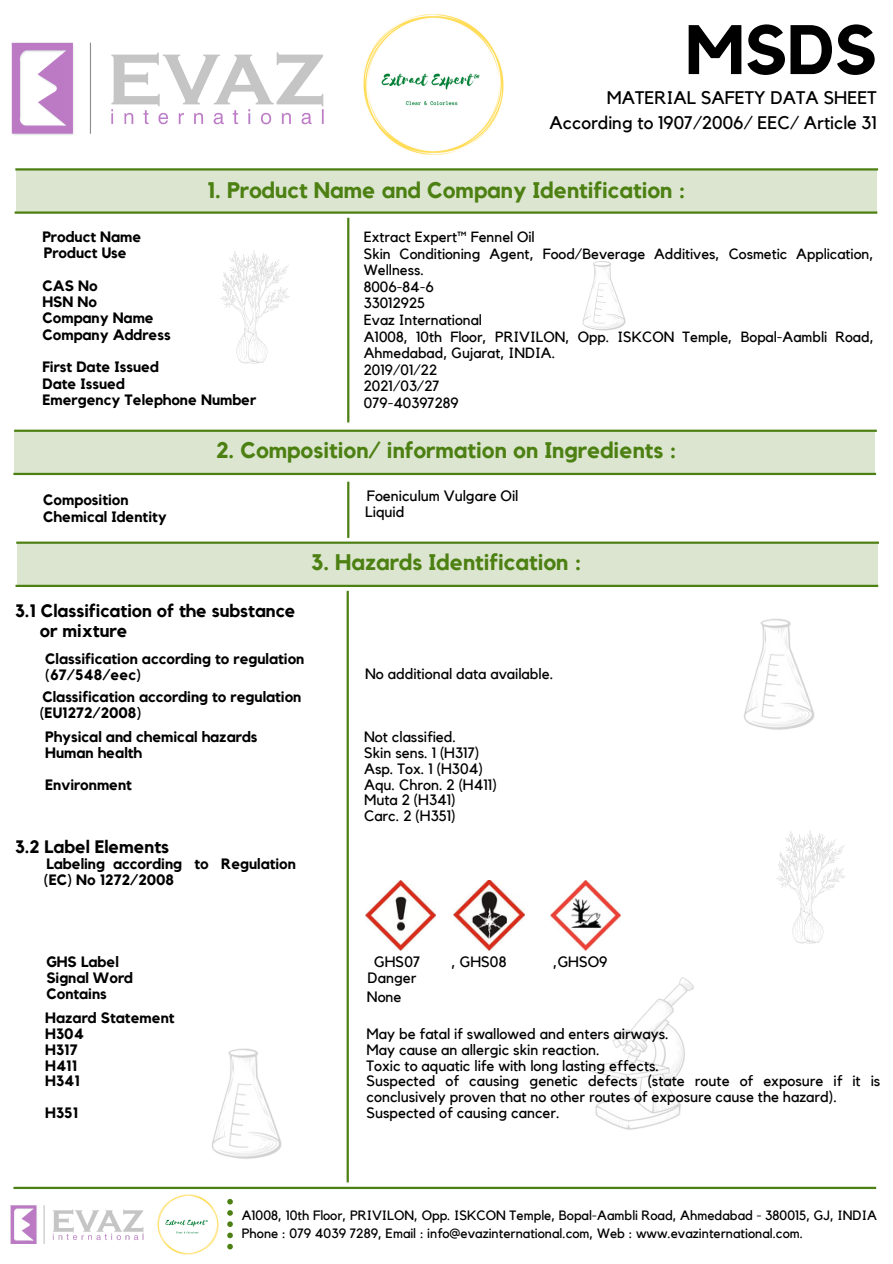
<style>
.page{position:relative;width:893px;height:1264px;background:#fff}
.page>*{position:absolute;margin:0;border:0;box-sizing:border-box;transform-origin:0 0}
.t1{font:700 69px "Kollektif";color:#000}
.t2{font:700 22.5px "Kollektif";color:#4d8012}
.t3{font:18.15px "Kollektif";color:#000}
.t4{font:700 18px "Kollektif";color:#000}
.t5{font:15px/15.8px "Kollektif";color:#000}
.t6{font:700 15px "Kollektif";color:#000}
.t7{font:14.7px/16.6px "Kollektif";color:#000}
.t8{font:13.5px "Kollektif";color:#000}
</style>
<div class="page">
<img style="left:365px;top:880px;width:70px;height:70px">
<img style="left:453px;top:880px;width:71px;height:70px">
<img style="left:363px;top:14px;width:141px;height:141px">
<img style="left:11px;top:42px;width:313px;height:93px">
<hr style="left:347px;top:218px;width:2px;height:204px;background:#4d8012">
<hr style="left:347px;top:481px;width:2px;height:57px;background:#4d8012">
<hr style="left:346px;top:591px;width:3px;height:591px;background:#4d8012">
<hr style="left:15px;top:168px;width:862px;height:2px;background:#4d8012">
<div style="left:16px;top:170px;width:860px;height:43px;background:#dbe5cf"></div>
<hr style="left:15px;top:211px;width:862px;height:3px;background:#4d8012">
<hr style="left:14px;top:429px;width:862px;height:3px;background:#4d8012">
<div style="left:15px;top:432px;width:859px;height:42px;background:#dbe5cf"></div>
<hr style="left:13px;top:473px;width:863px;height:2px;background:#4d8012">
<hr style="left:16px;top:541px;width:862px;height:3px;background:#4d8012">
<div style="left:17px;top:544px;width:860px;height:42px;background:#dbe5cf"></div>
<hr style="left:16px;top:584px;width:862px;height:3px;background:#4d8012">
<img style="left:10px;top:1205px;width:134px;height:37px">
<svg style="left:227px;top:1199px;width:6px;height:50px"></svg>
<img style="left:157px;top:1194px;width:62px;height:60px">
<hr style="left:13px;top:1186px;width:863px;height:2px;background:#4d8012">
<img style="left:211px;top:1048px;width:71px;height:111px">
<img style="left:584px;top:950px;width:110px;height:180px">
<img style="left:744px;top:619px;width:71px;height:111px">
<img style="left:582px;top:261px;width:44px;height:70px">
<img style="left:550px;top:880px;width:70px;height:70px">
<img style="left:220px;top:251px;width:69px;height:112px">
<img style="left:776px;top:830px;width:69px;height:113px">
<p class="t1" style="left:685px;top:18px;width:193px">MSDS</p>
<p class="t3" style="left:606px;top:90px;width:272px">MATERIAL SAFETY DATA SHEET</p>
<p class="t3" style="left:549px;top:114px;width:329px">According to 1907/2006/ EEC/ Article 31</p>
<p class="t2" style="left:207px;top:180px;width:480px">1. Product Name and Company Identification :</p>
<p class="t6" style="left:42px;top:230px;width:100px">Product Name</p>
<p class="t6" style="left:44px;top:246px;width:84px">Product Use</p>
<p class="t6" style="left:42px;top:279px;width:57px">CAS No</p>
<p class="t6" style="left:42px;top:295px;width:56px">HSN No</p>
<p class="t6" style="left:42px;top:311px;width:113px">Company Name</p>
<p class="t6" style="left:42px;top:327px;width:130px">Company Address</p>
<p class="t6" style="left:42px;top:360px;width:118px">First Date Issued</p>
<p class="t6" style="left:42px;top:376px;width:84px">Date Issued</p>
<p class="t6" style="left:42px;top:393px;width:215px">Emergency Telephone Number</p>
<p class="t2" style="left:216px;top:439px;width:462px">2. Composition/ information on Ingredients :</p>
<p class="t5" style="left:367px;top:488px;width:153px">Foeniculum Vulgare Oil</p>
<p class="t5" style="left:365px;top:505px;width:41px">Liquid</p>
<p class="t2" style="left:311px;top:551px;width:272px">3. Hazards Identification :</p>
<p class="t4" style="left:15px;top:602px;width:282px">3.1 Classification of the substance</p>
<p class="t4" style="left:40px;top:622px;width:89px">or mixture</p>
<p class="t7" style="left:364px;top:229px;width:172px">Extract Expert™ Fennel Oil</p>
<p class="t7" style="left:364px;top:246px;width:511px">Skin Conditioning Agent, Food/Beverage Additives, Cosmetic Application,<br>Wellness.</p>
<p class="t7" style="left:364px;top:279px;width:71px">8006-84-6</p>
<p class="t7" style="left:364px;top:295px;width:63px">33012925</p>
<p class="t7" style="left:364px;top:312px;width:120px">Evaz International</p>
<p class="t7" style="left:364px;top:329px;width:511px">A1008, 10th Floor, PRIVILON, Opp. ISKCON Temple, Bopal-Aambli Road,<br>Ahmedabad, Gujarat, INDIA.</p>
<p class="t7" style="left:364px;top:362px;width:75px">2019/01/22</p>
<p class="t7" style="left:364px;top:378px;width:77px">2021/03/27</p>
<p class="t7" style="left:364px;top:395px;width:96px">079-40397289</p>
<p class="t6" style="left:43px;top:493px;width:87px">Composition</p>
<p class="t6" style="left:43px;top:510px;width:125px">Chemical Identity</p>
<p class="t6" style="left:45px;top:652px;width:260px">Classification according to regulation</p>
<p class="t6" style="left:45px;top:668px;width:97px">(67/548/eec)</p>
<p class="t5" style="left:365px;top:666px;width:190px">No additional data available.</p>
<p class="t6" style="left:42px;top:690px;width:260px">Classification according to regulation</p>
<p class="t6" style="left:40px;top:706px;width:103px">(EU1272/2008)</p>
<p class="t6" style="left:45px;top:730px;width:214px">Physical and chemical hazards</p>
<p class="t6" style="left:45px;top:746px;width:98px">Human health</p>
<p class="t6" style="left:45px;top:777px;width:88px">Environment</p>
<p class="t4" style="left:15px;top:838px;width:156px">3.2 Label Elements</p>
<p class="t6" style="left:46px;top:856px;width:251px">Labeling according to Regulation</p>
<p class="t6" style="left:44px;top:873px;width:132px">(EC) No 1272/2008</p>
<p class="t5" style="left:364px;top:730px;width:93px">Not classified.</p>
<p class="t5" style="left:364px;top:745px;width:117px">Skin sens. 1 (H317)</p>
<p class="t5" style="left:364px;top:761px;width:120px">Asp. Tox. 1 (H304)</p>
<p class="t5" style="left:364px;top:777px;width:134px">Aqu. Chron. 2 (H411)</p>
<p class="t5" style="left:364px;top:792px;width:93px">Muta 2 (H341)</p>
<p class="t5" style="left:364px;top:808px;width:93px">Carc. 2 (H351)</p>
<p class="t6" style="left:46px;top:954px;width:74px">GHS Label</p>
<p class="t5" style="left:374px;top:954px;width:48px">GHS07</p>
<p class="t5" style="left:451px;top:954px;width:56px">, GHS08</p>
<p class="t5" style="left:553px;top:954px;width:56px">,GHSO9</p>
<p class="t6" style="left:46px;top:970px;width:88px">Signal Word</p>
<p class="t5" style="left:367px;top:970px;width:50px">Danger</p>
<p class="t6" style="left:46px;top:987px;width:62px">Contains</p>
<p class="t5" style="left:367px;top:989px;width:36px">None</p>
<p class="t6" style="left:45px;top:1011px;width:131px">Hazard Statement</p>
<p class="t6" style="left:45px;top:1026px;width:40px">H304</p>
<p class="t6" style="left:45px;top:1042px;width:34px">H317</p>
<p class="t6" style="left:45px;top:1058px;width:34px">H411</p>
<p class="t6" style="left:45px;top:1074px;width:36px">H341</p>
<p class="t6" style="left:45px;top:1105px;width:34px">H351</p>
<p class="t5" style="left:366px;top:1026px;width:304px">May be fatal if swallowed and enters airways.</p>
<p class="t5" style="left:366px;top:1042px;width:234px">May cause an allergic skin reaction.</p>
<p class="t5" style="left:366px;top:1058px;width:294px">Toxic to aquatic life with long lasting effects.</p>
<p class="t5" style="left:366px;top:1073px;width:515px">Suspected of causing genetic defects (state route of exposure if it is conclusively proven that no other routes of exposure cause the hazard).</p>
<p class="t5" style="left:366px;top:1105px;width:195px">Suspected of causing cancer.</p>
<p class="t8" style="left:242px;top:1208px;width:636px">A1008, 10th Floor, PRIVILON, Opp. ISKCON Temple, Bopal-Aambli Road, Ahmedabad - 380015, GJ, INDIA</p>
<p class="t8" style="left:242px;top:1226px;width:562px">Phone : 079 4039 7289, Email : info@evazinternational.com, Web : www.evazinternational.com.</p>
</div>
